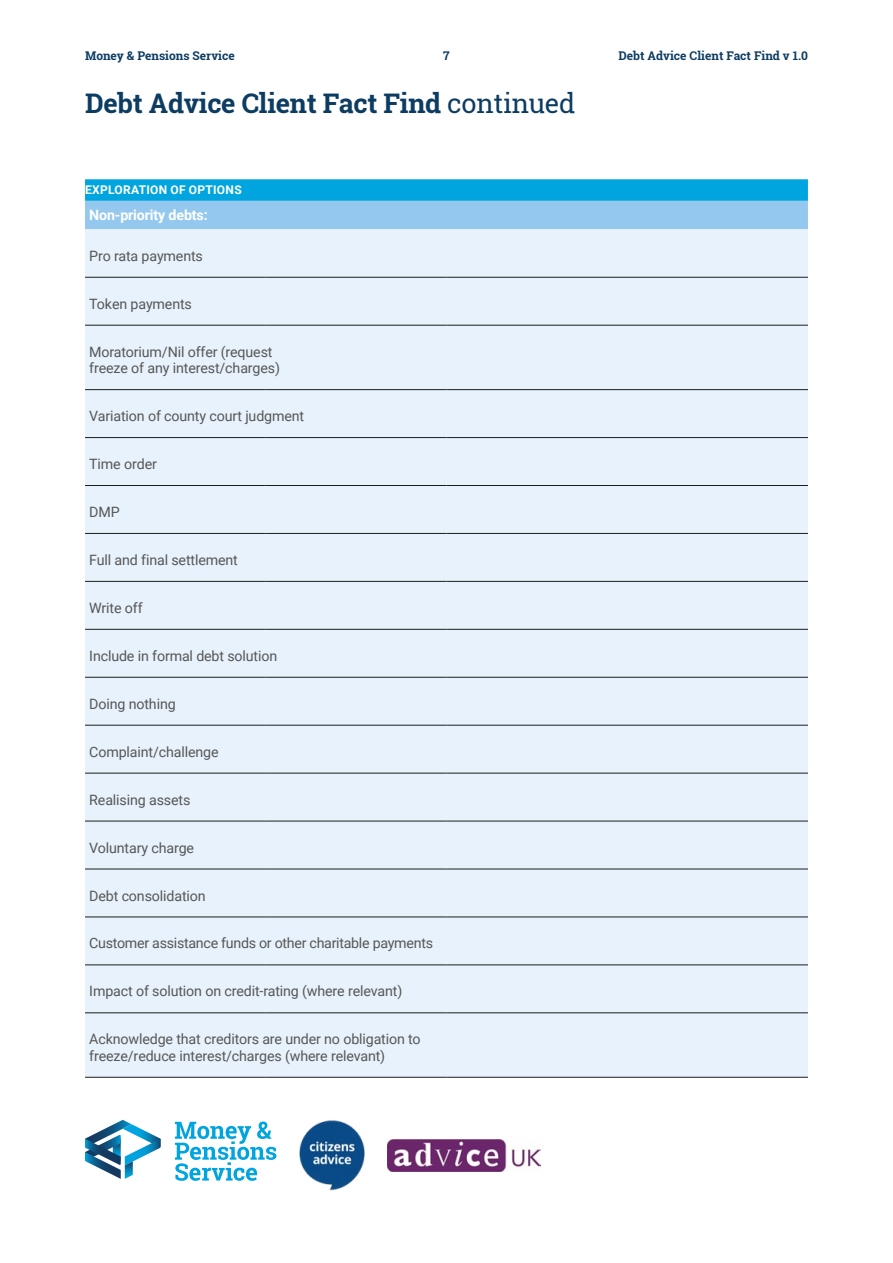
<style>
.page{position:relative;width:893px;height:1263px;background:#fff}
.page>*{position:absolute;margin:0;border:0;box-sizing:border-box;transform-origin:0 0}
.t1{font:700 27px "Roboto Slab";letter-spacing:-.01em;color:#0d3c62}
.t2{font:14.25px/16.5px "Roboto";letter-spacing:-.01em;color:#575756}
.t3{font:700 14.25px "Roboto";letter-spacing:-.01em;color:#fff}
.t4{font:700 12px "Roboto Slab";color:#0d3c62}
.t5{font:700 12px "Roboto";letter-spacing:.025em;color:#fff}
.s1{font-weight:400}
</style>
<div class="page">
<img style="left:299px;top:1120px;width:66px;height:70px">
<img style="left:387px;top:1139px;width:153px;height:32px">
<svg style="left:175px;top:1121px;width:101px;height:60px"></svg>
<svg style="left:85px;top:1120px;width:76px;height:59px"></svg>
<svg style="left:85px;top:179px;width:723px;height:50px;background:#55b9e7"></svg>
<div style="left:85px;top:229px;width:723px;height:848px;background:#e7f2fc"></div>
<hr style="left:85px;top:277px;width:181px;height:1px;background:#1d1d1b">
<hr style="left:266px;top:277px;width:180px;height:1px;background:#1d1d1b">
<hr style="left:446px;top:277px;width:362px;height:1px;background:#1d1d1b">
<hr style="left:85px;top:325px;width:181px;height:1px;background:#1d1d1b">
<hr style="left:266px;top:325px;width:180px;height:1px;background:#1d1d1b">
<hr style="left:446px;top:325px;width:362px;height:1px;background:#1d1d1b">
<hr style="left:85px;top:389px;width:181px;height:1px;background:#1d1d1b">
<hr style="left:266px;top:389px;width:180px;height:1px;background:#1d1d1b">
<hr style="left:446px;top:389px;width:362px;height:1px;background:#1d1d1b">
<hr style="left:85px;top:437px;width:181px;height:1px;background:#1d1d1b">
<hr style="left:266px;top:437px;width:180px;height:1px;background:#1d1d1b">
<hr style="left:446px;top:437px;width:362px;height:1px;background:#1d1d1b">
<hr style="left:85px;top:485px;width:181px;height:1px;background:#1d1d1b">
<hr style="left:266px;top:485px;width:180px;height:1px;background:#1d1d1b">
<hr style="left:446px;top:485px;width:362px;height:1px;background:#1d1d1b">
<hr style="left:85px;top:533px;width:181px;height:1px;background:#1d1d1b">
<hr style="left:266px;top:533px;width:180px;height:1px;background:#1d1d1b">
<hr style="left:446px;top:533px;width:362px;height:1px;background:#1d1d1b">
<hr style="left:85px;top:581px;width:181px;height:1px;background:#1d1d1b">
<hr style="left:266px;top:581px;width:180px;height:1px;background:#1d1d1b">
<hr style="left:446px;top:581px;width:362px;height:1px;background:#1d1d1b">
<hr style="left:85px;top:629px;width:181px;height:1px;background:#1d1d1b">
<hr style="left:266px;top:629px;width:180px;height:1px;background:#1d1d1b">
<hr style="left:446px;top:629px;width:362px;height:1px;background:#1d1d1b">
<hr style="left:85px;top:677px;width:181px;height:1px;background:#1d1d1b">
<hr style="left:266px;top:677px;width:180px;height:1px;background:#1d1d1b">
<hr style="left:446px;top:677px;width:362px;height:1px;background:#1d1d1b">
<hr style="left:85px;top:725px;width:181px;height:1px;background:#1d1d1b">
<hr style="left:266px;top:725px;width:180px;height:1px;background:#1d1d1b">
<hr style="left:446px;top:725px;width:362px;height:1px;background:#1d1d1b">
<hr style="left:85px;top:773px;width:181px;height:1px;background:#1d1d1b">
<hr style="left:266px;top:773px;width:180px;height:1px;background:#1d1d1b">
<hr style="left:446px;top:773px;width:362px;height:1px;background:#1d1d1b">
<hr style="left:85px;top:821px;width:181px;height:1px;background:#1d1d1b">
<hr style="left:266px;top:821px;width:180px;height:1px;background:#1d1d1b">
<hr style="left:446px;top:821px;width:362px;height:1px;background:#1d1d1b">
<hr style="left:85px;top:869px;width:181px;height:1px;background:#1d1d1b">
<hr style="left:266px;top:869px;width:180px;height:1px;background:#1d1d1b">
<hr style="left:446px;top:869px;width:362px;height:1px;background:#1d1d1b">
<hr style="left:85px;top:917px;width:181px;height:1px;background:#1d1d1b">
<hr style="left:266px;top:917px;width:180px;height:1px;background:#1d1d1b">
<hr style="left:446px;top:917px;width:362px;height:1px;background:#1d1d1b">
<hr style="left:85px;top:965px;width:181px;height:1px;background:#1d1d1b">
<hr style="left:266px;top:965px;width:180px;height:1px;background:#1d1d1b">
<hr style="left:446px;top:965px;width:362px;height:1px;background:#1d1d1b">
<hr style="left:85px;top:1012px;width:181px;height:1px;background:#1d1d1b">
<hr style="left:266px;top:1012px;width:180px;height:1px;background:#1d1d1b">
<hr style="left:446px;top:1012px;width:362px;height:1px;background:#1d1d1b">
<hr style="left:85px;top:1077px;width:181px;height:1px;background:#1d1d1b">
<hr style="left:266px;top:1077px;width:180px;height:1px;background:#1d1d1b">
<hr style="left:446px;top:1077px;width:362px;height:1px;background:#1d1d1b">
<p class="t4" style="left:85px;top:47px;width:151px">Money &amp; Pensions Service</p>
<p class="t4" style="left:443px;top:47px;width:8px">7</p>
<p class="t4" style="left:618px;top:47px;width:191px">Debt Advice Client Fact Find v 1.0</p>
<h1 class="t1" style="left:85px;top:85px;width:492px">Debt Advice Client Fact Find <span class="s1">continued</span></h1>
<p class="t5" style="left:85px;top:181px;width:158px">EXPLORATION OF OPTIONS</p>
<p class="t3" style="left:89px;top:205px;width:120px">Non-priority debts:</p>
<p class="t2" style="left:89px;top:247px;width:115px">Pro rata payments</p>
<p class="t2" style="left:89px;top:295px;width:104px">Token payments</p>
<p class="t2" style="left:89px;top:343px;width:192px">Moratorium/Nil offer (request freeze of any interest/charges)</p>
<p class="t2" style="left:89px;top:407px;width:216px">Variation of county court judgment</p>
<p class="t2" style="left:89px;top:455px;width:69px">Time order</p>
<p class="t2" style="left:89px;top:503px;width:32px">DMP</p>
<p class="t2" style="left:89px;top:551px;width:150px">Full and final settlement</p>
<p class="t2" style="left:89px;top:599px;width:55px">Write off</p>
<p class="t2" style="left:89px;top:647px;width:190px">Include in formal debt solution</p>
<p class="t2" style="left:89px;top:695px;width:88px">Doing nothing</p>
<p class="t2" style="left:89px;top:743px;width:131px">Complaint/challenge</p>
<p class="t2" style="left:89px;top:791px;width:103px">Realising assets</p>
<p class="t2" style="left:89px;top:839px;width:106px">Voluntary charge</p>
<p class="t2" style="left:89px;top:887px;width:118px">Debt consolidation</p>
<p class="t2" style="left:89px;top:934px;width:345px">Customer assistance funds or other charitable payments</p>
<p class="t2" style="left:89px;top:982px;width:314px">Impact of solution on credit-rating (where relevant)</p>
<p class="t2" style="left:89px;top:1030px;width:333px">Acknowledge that creditors are under no obligation to freeze/reduce interest/charges (where relevant)</p>
</div>
